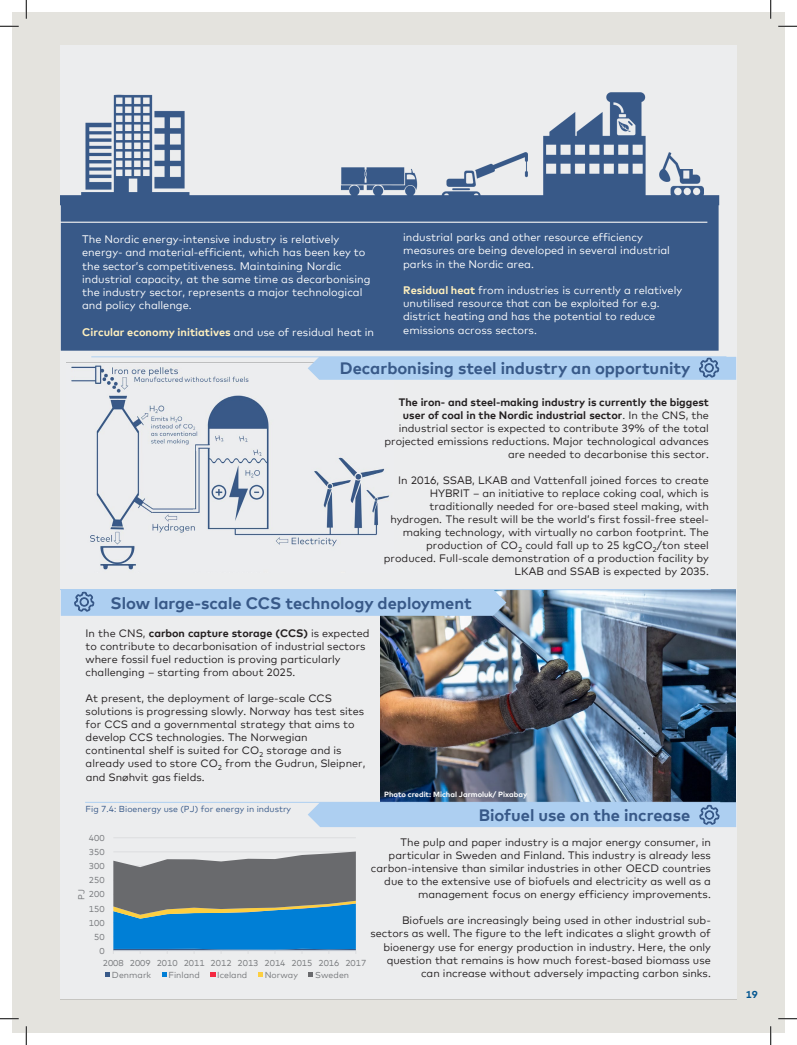
<style>
.page{position:relative;width:797px;height:1045px;background:#fff}
.page>*{position:absolute;margin:0;border:0;box-sizing:border-box;transform-origin:0 0}
.t1{font:700 16.5px "Mark Offc Pro";color:#385988}
.t2{font:11px/13.2px "Mark Offc Pro";letter-spacing:-.005em;color:#fff}
.t3{font:700 11px "Mark Offc Pro";letter-spacing:.005em;color:#fff0be}
.t4{font:10.75px/13px "Mark Offc Pro";color:#231f20;text-align:right}
.Bold___Punkt_22_24{font:700 10px "Mark Offc Pro";color:#00548f}
.t5{font:8.75px "Mark Offc Pro";letter-spacing:.005em;color:#76787b}
.t6{font:8.75px "Mark Offc Pro";letter-spacing:.005em;color:#385988}
.t7{font:700 7.5px "Mark Offc Pro";color:#fff}
.s1{font-weight:400;color:#fff}
.s2{font-weight:700;color:#fff0be}
.s3{font-weight:700}
</style>
<div class="page">
<div style="left:12px;top:12px;width:773px;height:1021px;background:#e4e3de"></div>
<div style="left:61px;top:46px;width:675px;height:953px;background:#ecedee"></div>
<hr style="left:113px;top:837px;width:243px;height:1px;background:#dcdddf">
<svg style="left:113px;top:851px;width:243px;height:103px;background:#5784a1"></svg>
<svg style="left:105px;top:972px;width:5px;height:5px"></svg>
<svg style="left:161px;top:972px;width:5px;height:5px"></svg>
<svg style="left:210px;top:972px;width:5px;height:5px"></svg>
<svg style="left:258px;top:972px;width:5px;height:5px"></svg>
<svg style="left:308px;top:972px;width:5px;height:5px"></svg>
<img style="left:380px;top:590px;width:355px;height:203px">
<div style="left:61px;top:198px;width:657px;height:152px;background:#385988"></div>
<div style="left:61px;top:198px;width:657px;height:153px;border:1px solid #385988"></div>
<hr style="left:61px;top:222px;width:646px;height:1px;background:#ecedee">
<hr style="left:85px;top:802px;width:635px;height:1px;background:#adcff1">
<svg style="left:308px;top:793px;width:428px;height:34px;background:#99b7d6"></svg>
<svg style="left:61px;top:580px;width:445px;height:36px"></svg>
<img style="left:66px;top:362px;width:327px;height:211px">
<hr style="left:91px;top:356px;width:635px;height:1px;background:#adcff1">
<svg style="left:308px;top:346px;width:428px;height:34px"></svg>
<hr style="left:61px;top:589px;width:650px;height:1px;background:#adcff1">
<svg style="left:0;top:25px;width:19px;height:2px"></svg>
<svg style="left:778px;top:25px;width:19px;height:2px"></svg>
<svg style="left:0;top:1018px;width:19px;height:1px"></svg>
<svg style="left:778px;top:1018px;width:19px;height:1px"></svg>
<svg style="left:25px;top:0;width:2px;height:19px"></svg>
<svg style="left:25px;top:1026px;width:2px;height:19px"></svg>
<svg style="left:770px;top:0;width:1px;height:19px"></svg>
<svg style="left:770px;top:1026px;width:1px;height:19px"></svg>
<p class="t2" style="left:82px;top:232px;width:290px">The Nordic energy-intensive industry is relatively energy- and material-efficient, which has been key to the sector’s competitiveness. Maintaining Nordic industrial capacity, at the same time as decarbonising the industry sector, represents a major technological and policy challenge.</p>
<p class="t3" style="left:82px;top:323px;width:293px">Circular economy initiatives <span class="s1">and use of residual heat in</span></p>
<p class="t2" style="left:403px;top:230px;width:268px">industrial parks and other resource efficiency measures are being developed in several industrial parks in the Nordic area.</p>
<p class="t2" style="left:403px;top:283px;width:280px"><span class="s2">Residual heat</span> from industries is currently a relatively unutilised resource that can be exploited for e.g. district heating and has the potential to reduce emissions across sectors.</p>
<p class="t1" style="left:340px;top:356px;width:352px">Decarbonising steel industry an opportunity</p>
<p class="t4" style="left:384px;top:394px;width:326px"><span class="s3">The iron- and steel-making industry is currently the biggest user of coal in the Nordic industrial sector</span>. In the CNS, the industrial sector is expected to contribute 39% of the total projected emissions reductions. Major technological advances are needed to decarbonise this sector.</p>
<p class="t4" style="left:384px;top:473px;width:326px">In 2016, SSAB, LKAB and Vattenfall joined forces to create HYBRIT – an initiative to replace coking coal, which is traditionally needed for ore-based steel making, with hydrogen. The result will be the world’s first fossil-free steel&shy;making technology, with virtually no carbon footprint. The production of CO<sub>2</sub> could fall up to 25 kgCO<sub>2</sub>/ton steel produced. Full-scale demonstration of a production facility by LKAB and SSAB is expected by 2035.</p>
<p class="t1" style="left:111px;top:590px;width:362px">Slow large-scale CCS technology deployment</p>
<p class="t4" style="left:86px;top:626px;width:285px;text-align:left">In the CNS, <span class="s3">carbon capture storage (CCS)</span> is expected to contribute to decarbonisation of industrial sectors where fossil fuel reduction is proving particularly challenging – starting from about 2025.</p>
<p class="t4" style="left:86px;top:691px;width:281px;text-align:left">At present, the deployment of large-scale CCS solutions is progressing slowly. Norway has test sites for CCS and a governmental strategy that aims to develop CCS technologies. The Norwegian continental shelf is suited for CO<sub>2</sub> storage and is already used to store CO<sub>2</sub> from the Gudrun, Sleipner, and Snøhvit gas fields.</p>
<p class="t6" style="left:86px;top:803px;width:207px">Fig 7.4: Bioenergy use (PJ) for energy in industry</p>
<p class="t7" style="left:384px;top:789px;width:145px">Photo credit: Michal Jarmoluk/ Pixabay</p>
<p class="t1" style="left:478px;top:802px;width:213px">Biofuel use on the increase</p>
<p class="t5" style="left:89px;top:831px;width:17px">400</p>
<p class="t4" style="left:371px;top:835px;width:341px">The pulp and paper industry is a major energy consumer, in particular in Sweden and Finland. This industry is already less carbon-intensive than similar industries in other OECD countries due to the extensive use of biofuels and electricity as well as a management focus on energy efficiency improvements.</p>
<p class="t4" style="left:370px;top:913px;width:342px">Biofuels are increasingly being used in other industrial sub&shy;sectors as well. The figure to the left indicates a slight growth of bioenergy use for energy production in industry. Here, the only question that remains is how much forest-based biomass use can increase without adversely impacting carbon sinks.</p>
<p class="t5" style="left:89px;top:845px;width:17px">350</p>
<p class="t5" style="left:89px;top:859px;width:17px">300</p>
<p class="t5" style="left:89px;top:873px;width:17px">250</p>
<p class="t5" style="left:75px;top:899px;width:12px;rotate:-90deg">PJ</p>
<p class="t5" style="left:89px;top:887px;width:17px">200</p>
<p class="t5" style="left:89px;top:902px;width:17px">150</p>
<p class="t5" style="left:89px;top:916px;width:17px">100</p>
<p class="t5" style="left:94px;top:930px;width:12px">50</p>
<p class="t5" style="left:99px;top:944px;width:7px">0</p>
<p class="t5" style="left:103px;top:956px;width:265px">2008 2009 2010 2011 2012 2013 2014 2015 2016 2017</p>
<p class="t5" style="left:112px;top:968px;width:41px">Denmark</p>
<p class="t5" style="left:168px;top:968px;width:33px">Finland</p>
<p class="t5" style="left:217px;top:968px;width:32px">Iceland</p>
<p class="t5" style="left:265px;top:968px;width:35px">Norway</p>
<p class="t5" style="left:315px;top:968px;width:35px">Sweden</p>
<p class="Bold___Punkt_22_24" style="left:745px;top:986px;width:13px">19</p>
</div>
